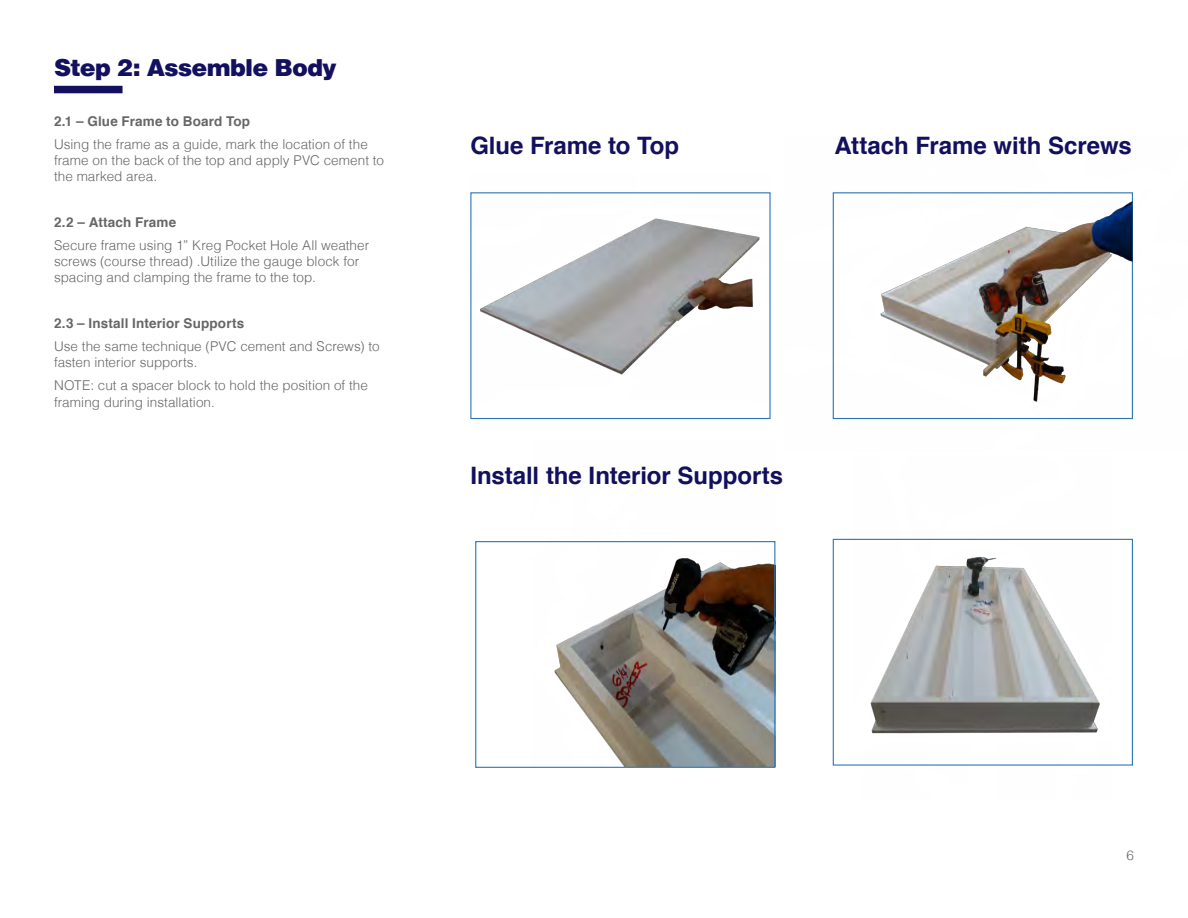
<style>
.page{position:relative;width:1188px;height:918px;background:#fff}
.page>*{position:absolute;margin:0;border:0;box-sizing:border-box;transform-origin:0 0}
.t1{font:700 24px "Helvetica";color:#12105f}
.RBP_SUBHEAD{font:900 24px "Helvetica";letter-spacing:-.04em;color:#12105f}
.t2{font:300 13.5px/16.2px "Helvetica";letter-spacing:.005em;color:#656666}
.t3{font:700 13.5px "Helvetica";letter-spacing:.01em;color:#656666}
</style>
<div class="page">
<img style="left:480px;top:218px;width:280px;height:157px">
<div style="left:470px;top:192px;width:301px;height:227px;border:1px solid #2e75b5"></div>
<div style="left:54px;top:86px;width:69px;height:7px;background:#12105f"></div>
<img style="left:832px;top:192px;width:301px;height:228px">
<img style="left:854px;top:538px;width:258px;height:196px">
<img style="left:554px;top:558px;width:219px;height:208px">
<div style="left:475px;top:541px;width:300px;height:227px;border:1px solid #2e75b5"></div>
<div style="left:833px;top:539px;width:300px;height:227px;border:1px solid #2e75b5"></div>
<p class="RBP_SUBHEAD" style="left:54px;top:53px;width:284px">Step 2: Assemble Body</p>
<p class="t3" style="left:54px;top:110px;width:198px">2.1 – Glue Frame to Board Top</p>
<p class="t2" style="left:54px;top:136px;width:332px">Using the frame as a guide, mark the location of the frame on the back of the top and apply PVC cement to the marked area.</p>
<p class="t3" style="left:54px;top:211px;width:124px">2.2 – Attach Frame</p>
<p class="t2" style="left:54px;top:237px;width:317px">Secure frame using 1” Kreg Pocket Hole All weather screws (course thread) .Utilize the gauge block for spacing and clamping the frame to the top.</p>
<p class="t3" style="left:54px;top:313px;width:192px">2.3 – Install Interior Supports</p>
<p class="t2" style="left:54px;top:338px;width:327px">Use the same technique (PVC cement and Screws) to fasten interior supports.</p>
<p class="t2" style="left:54px;top:377px;width:315px">NOTE: cut a spacer block to hold the position of the framing during installation.</p>
<p class="t1" style="left:470px;top:127px;width:210px">Glue Frame to Top</p>
<p class="t1" style="left:834px;top:127px;width:299px">Attach Frame with Screws</p>
<p class="t1" style="left:470px;top:456px;width:314px">Install the Interior Supports</p>
<p class="t2" style="left:1126px;top:847px;width:9px">6</p>
</div>
